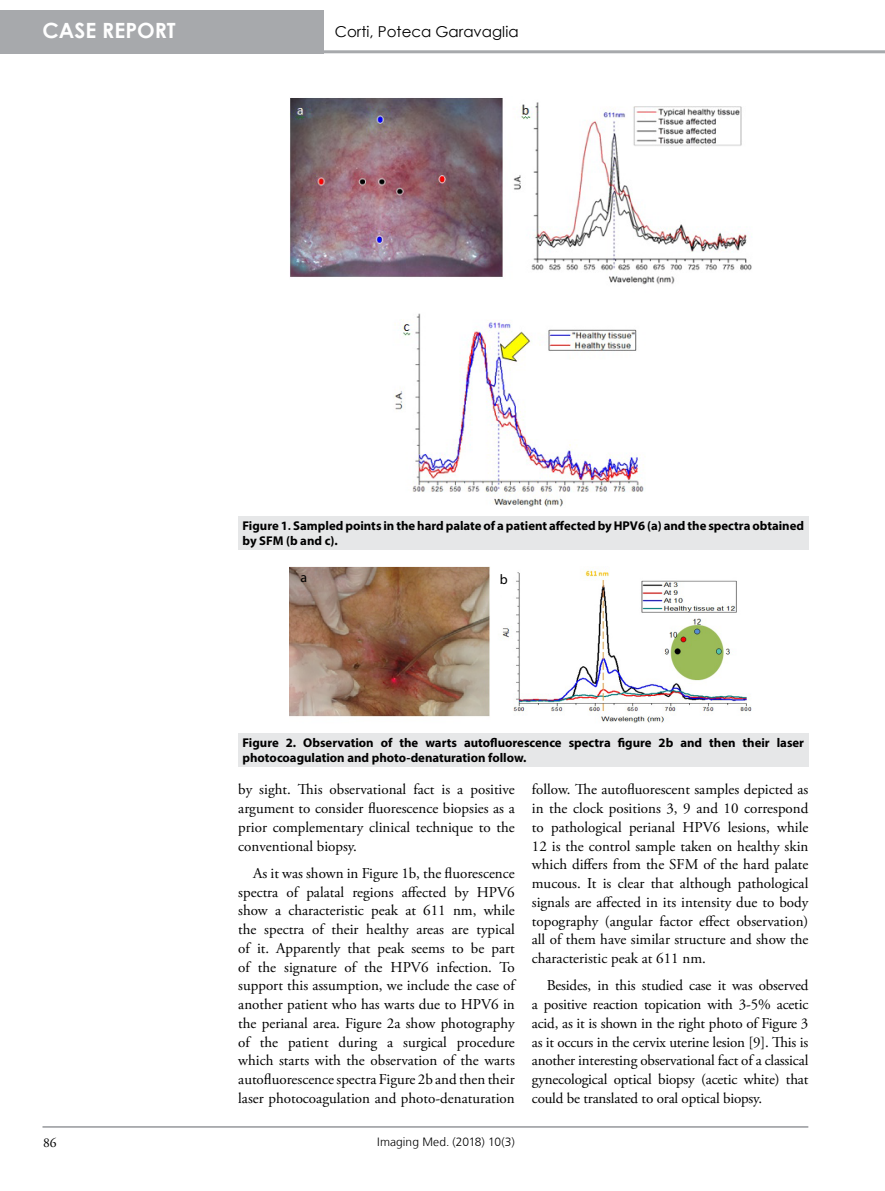
<style>
.page{position:relative;width:885px;height:1191px;background:#fff}
.page>*{position:absolute;margin:0;border:0;box-sizing:border-box;transform-origin:0 0}
.t1{font:700 21px "Century Gothic";color:#fff}
.t2{font:15px/18.8px "Adobe Garamond Pro";color:#000;text-align:justify}
.t3{font:15px "Century Gothic";color:#000}
.t4{font:13.95px "Myriad Pro";color:#000}
.t5{font:13.5px "Adobe Garamond Pro";color:#000}
.t6{font:700 12.75px/15.3px "Myriad Pro";color:#000}
.t7{font:300 12px "Frutiger LT";letter-spacing:.005em;color:#000}
.s1{font-family:"Calibri"}
</style>
<div class="page">
<hr style="left:0;top:50px;width:884px;height:3px;background:#a7a9ac">
<hr style="left:42px;top:1126px;width:766px;height:1px;background:#a7a9ac">
<div style="left:0;top:10px;width:323px;height:43px;background:#a7a9ac"></div>
<div style="left:238px;top:516px;width:570px;height:33px;background:#e6e7e8"></div>
<img style="left:290px;top:98px;width:462px;height:409px">
<div style="left:238px;top:733px;width:570px;height:33px;background:#e6e7e8"></div>
<img style="left:289px;top:566px;width:463px;height:157px">
<h1 class="t1" style="left:43px;top:14px;width:135px">CASE REPORT</h1>
<p class="t3" style="left:335px;top:21px;width:185px">Corti, Poteca Garavaglia</p>
<p class="t6" style="left:242px;top:518px;width:563px">Figure 1<span class="s1">.</span> Sampled points in the hard palate of a patient affected by HPV6 (a) and the spectra obtained by SFM (b and c).</p>
<p class="t4" style="left:300px;top:569px;width:8px">a</p>
<p class="t4" style="left:500px;top:571px;width:9px">b</p>
<p class="t6" style="left:242px;top:734px;width:563px">Figure 2. Observation of the warts autofluorescence spectra figure 2b and then their laser photocoagulation and photo-denaturation follow.</p>
<p class="t2" style="left:238px;top:780px;width:278px">by sight. This observational fact is a positive argument to consider fluorescence biopsies as a prior complementary clinical technique to the conventional biopsy.</p>
<p class="t2" style="left:238px;top:864px;width:278px;text-indent:15px">As it was shown in Figure 1b, the fluorescence spectra of palatal regions affected by HPV6 show a characteristic peak at 611 nm, while the spectra of their healthy areas are typical of it. Apparently that peak seems to be part of the signature of the HPV6 infection. To support this assumption, we include the case of another patient who has warts due to HPV6 in the perianal area. Figure 2a show photography of the patient during a surgical procedure which starts with the observation of the warts autofluorescence spectra Figure 2b and then their laser photocoagulation and photo-denaturation</p>
<p class="t5" style="left:43px;top:1134px;width:15px">86</p>
<p class="t7" style="left:377px;top:1134px;width:139px">Imaging Med. (2018) 10(3)</p>
<p class="t2" style="left:531px;top:780px;width:278px">follow. The autofluorescent samples depicted as in the clock positions 3, 9 and 10 correspond to pathological perianal HPV6 lesions, while 12 is the control sample taken on healthy skin which differs from the SFM of the hard palate mucous. It is clear that although pathological signals are affected in its intensity due to body topography (angular factor effect observation) all of them have similar structure and show the characteristic peak at 611 nm.</p>
<p class="t2" style="left:531px;top:976px;width:278px;text-indent:15px">Besides, in this studied case it was observed a positive reaction topication with 3-5% acetic acid, as it is shown in the right photo of Figure 3 as it occurs in the cervix uterine lesion [9]. This is another interesting observational fact of a classical gynecological optical biopsy (acetic white) that could be translated to oral optical biopsy.</p>
</div>
